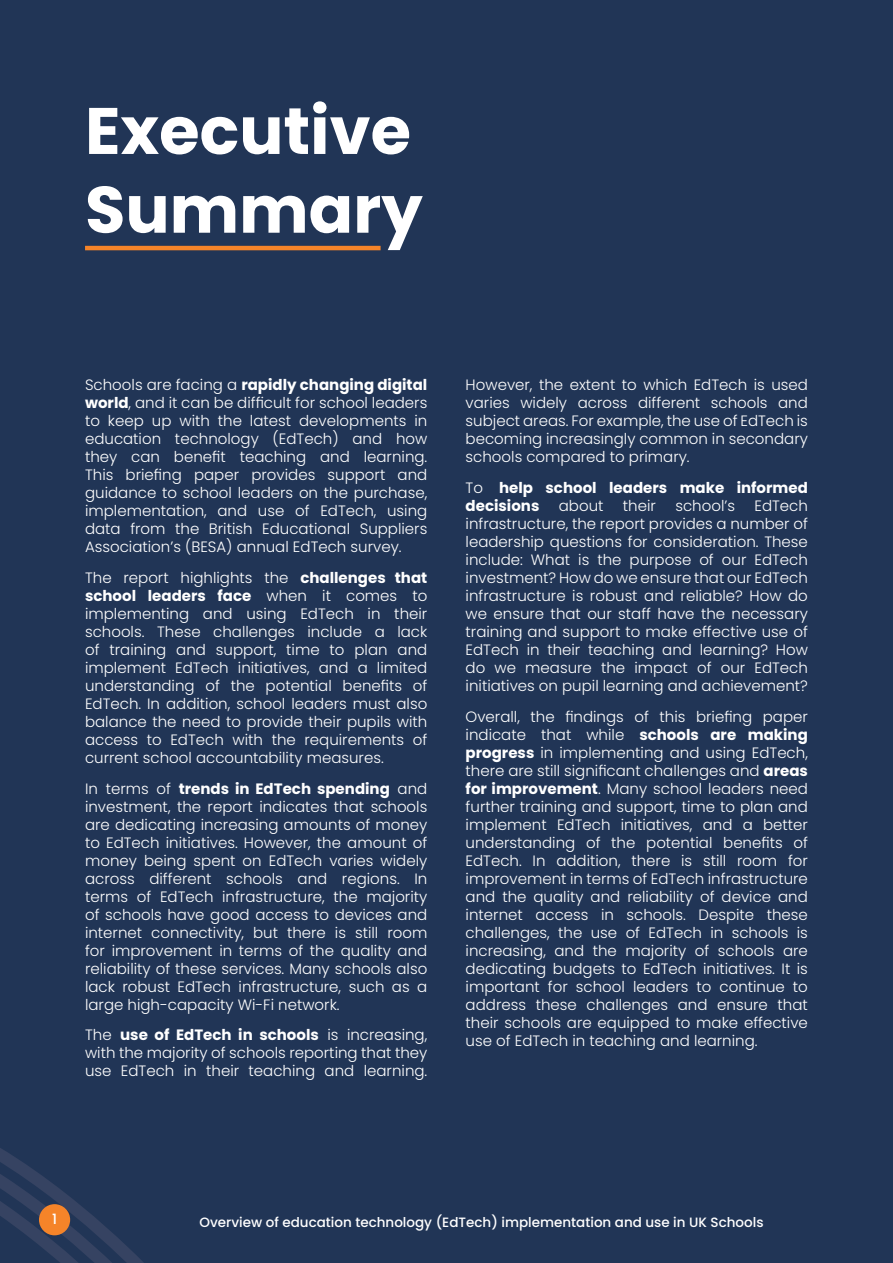
<style>
.page{position:relative;width:893px;height:1263px;background:#fff}
.page>*{position:absolute;margin:0;border:0;box-sizing:border-box;transform-origin:0 0}
.t1{font:700 65.55px/78.8px "Poppins";color:#fff}
.t2{font:300 15px/18px "Poppins";color:#fff;text-align:justify}
.t3{font:700 15px/18px "Poppins";color:#fff}
.t4{font:500 14.25px "Poppins";color:#fff}
.t5{font:500 13.5px "Poppins";color:#fff}
.s1{font-weight:700}
.s2{font-weight:300}
</style>
<div class="page">
<div style="left:0;top:1178px;width:893px;height:85px;background:#213556"></div>
<div style="left:0;top:0;width:893px;height:1178px;background:#213556"></div>
<svg style="left:0;top:1148px;width:144px;height:115px"></svg>
<div style="left:39px;top:1204px;width:31px;height:31px;background:#f58429;border-radius:50%"></div>
<hr style="left:85px;top:246px;width:296px;height:4px;background:#f58429">
<p class="t1" style="left:85px;top:92px;width:339px">Executive<br>Summary</p>
<p class="t2" style="left:85px;top:376px;width:344px">Schools are facing a <span class="s1">rapidly changing digital world</span>, and it can be difficult for school leaders to keep up with the latest developments in education technology (EdTech) and how they can benefit teaching and learning.<br>This briefing paper provides support and guidance to school leaders on the purchase, implementation, and use of EdTech, using data from the British Educational Suppliers Association’s (BESA) annual EdTech survey.</p>
<p class="t2" style="left:85px;top:569px;width:344px">The report highlights the <span class="s1">challenges that school leaders face</span> when it comes to implementing and using EdTech in their schools. These challenges include a lack of training and support, time to plan and implement EdTech initiatives, and a limited understanding of the potential benefits of EdTech. In addition, school leaders must also balance the need to provide their pupils with access to EdTech with the requirements of current school accountability measures.</p>
<p class="t2" style="left:85px;top:779px;width:344px">In terms of <span class="s1">trends in EdTech spending</span> and investment, the report indicates that schools are dedicating increasing amounts of money to EdTech initiatives. However, the amount of money being spent on EdTech varies widely across different schools and regions. In terms of EdTech infrastructure, the majority of schools have good access to devices and internet connectivity, but there is still room for improvement in terms of the quality and reliability of these services. Many schools also lack robust EdTech infrastructure, such as a large high-capacity Wi-Fi network.</p>
<p class="t2" style="left:85px;top:1026px;width:344px">The <span class="s1">use of EdTech in schools</span> is increasing, with the majority of schools reporting that they use EdTech in their teaching and learning.</p>
<p class="t2" style="left:466px;top:376px;width:344px">However, the extent to which EdTech is used varies widely across different schools and subject areas. For example, the use of EdTech is becoming increasingly common in secondary schools compared to primary.</p>
<p class="t3" style="left:466px;top:479px;width:344px"><span class="s2">To</span> help school leaders make informed decisions</p>
<p class="t2" style="left:559px;top:497px;width:46px">about</p>
<p class="t2" style="left:623px;top:497px;width:35px">their</p>
<p class="t2" style="left:675px;top:497px;width:61px">school’s</p>
<p class="t2" style="left:466px;top:497px;width:344px;text-indent:289px">EdTech infrastructure, the report provides a number of leadership questions for consideration. These include: What is the purpose of our EdTech investment? How do we ensure that our EdTech infrastructure is robust and reliable? How do we ensure that our staff have the necessary training and support to make effective use of EdTech in their teaching and learning? How do we measure the impact of our EdTech initiatives on pupil learning and achievement?</p>
<p class="t2" style="left:466px;top:707px;width:344px">Overall, the findings of this briefing paper indicate that while <span class="s1">schools are making progress</span> in implementing and using EdTech, there are still significant challenges and <span class="s1">areas for improvement</span>. Many school leaders need further training and support, time to plan and implement EdTech initiatives, and a better understanding of the potential benefits of EdTech. In addition, there is still room for improvement in terms of EdTech infrastructure and the quality and reliability of device and internet access in schools. Despite these challenges, the use of EdTech in schools is increasing, and the majority of schools are dedicating budgets to EdTech initiatives. It is important for school leaders to continue to address these challenges and ensure that their schools are equipped to make effective use of EdTech in teaching and learning.</p>
<p class="t4" style="left:52px;top:1211px;width:6px">1</p>
<p class="t5" style="left:200px;top:1214px;width:565px">Overview of education technology (EdTech) implementation and use in UK Schools</p>
</div>
